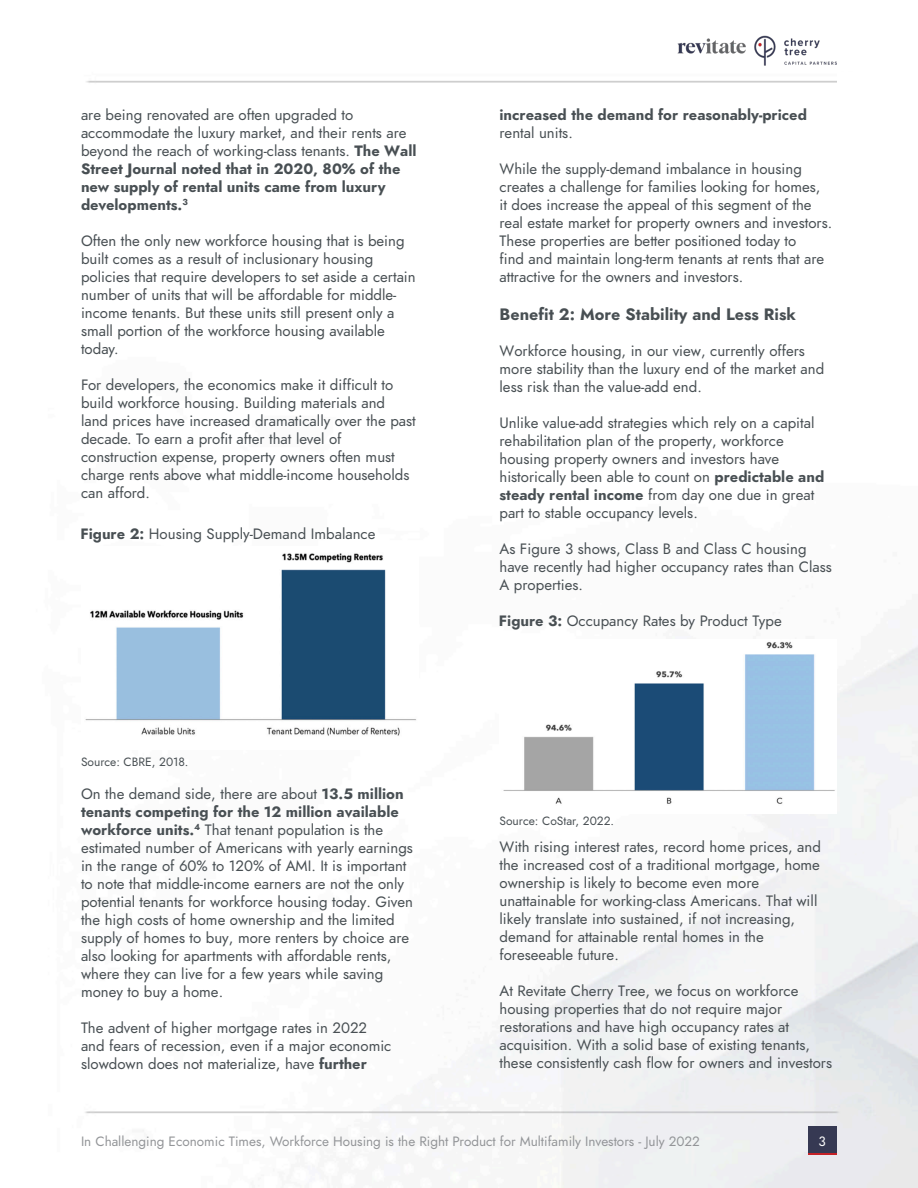
<style>
.page{position:relative;width:918px;height:1188px;background:#fff}
.page>*{position:absolute;margin:0;border:0;box-sizing:border-box;transform-origin:0 0}
.t1{font:700 16.5px "Jost";color:#484f53}
.t2{font:15px/18px "Jost";color:#484f53}
.t3{font:700 15px/18px "Jost";color:#484f53}
.t4{font:13.5px "Jost";color:#939598}
.t5{font:13.5px "Jost";color:#fafafa}
.t6{font:12px "Jost";color:#484f53}
.s1{font-weight:700}
.s2{font-weight:400}
</style>
<div class="page">
<img style="left:85px;top:80px;width:833px;height:1108px">
<img style="left:677px;top:35px;width:160px;height:31px">
<div style="left:837px;top:72px;width:81px;height:24px;background:#fff"></div>
<div style="left:808px;top:1127px;width:28px;height:28px;background:#363953"></div>
<hr style="left:808px;top:1153px;width:28px;height:2px;background:#c42127">
<div style="left:81px;top:546px;width:337px;height:204px;background:#fff"></div>
<img style="left:85px;top:553px;width:331px;height:183px">
<div style="left:500px;top:639px;width:337px;height:175px;background:#fff"></div>
<img style="left:503px;top:642px;width:332px;height:162px">
<p class="t2" style="left:81px;top:106px;width:337px">are being renovated are often upgraded to accommodate the luxury market, and their rents are beyond the reach of working-class tenants. <span class="s1">The Wall Street Journal noted that in 2020, 80% of the new supply of rental units came from luxury developments.</span><sup>3</sup></p>
<p class="t2" style="left:81px;top:232px;width:325px">Often the only new workforce housing that is being</p>
<p class="t2" style="left:81px;top:250px;width:294px">built comes as a result of inclusionary housing</p>
<p class="t2" style="left:81px;top:268px;width:336px">policies that require developers to set aside a certain</p>
<p class="t2" style="left:81px;top:286px;width:317px">number of units that will be affordable for middle-</p>
<p class="t2" style="left:81px;top:304px;width:315px">income tenants. But these units still present only a</p>
<p class="t2" style="left:81px;top:322px;width:305px">small portion of the workforce housing available</p>
<p class="t2" style="left:81px;top:340px;width:39px">today.</p>
<p class="t2" style="left:81px;top:376px;width:314px">For developers, the economics make it difficult to</p>
<p class="t2" style="left:81px;top:394px;width:306px">build workforce housing. Building materials and</p>
<p class="t2" style="left:81px;top:412px;width:336px">land prices have increased dramatically over the past</p>
<p class="t2" style="left:81px;top:430px;width:330px">decade. To earn a profit after that level of construction expense, property owners often must charge rents above what middle-income households can afford.</p>
<p class="t2" style="left:80px;top:525px;width:297px"><span class="s1">Figure 2:</span> Housing Supply-Demand Imbalance</p>
<p class="t6" style="left:81px;top:754px;width:109px">Source: CBRE, 2018.</p>
<p class="t2" style="left:81px;top:785px;width:334px">On the demand side, there are about <span class="s1">13.5 million tenants competing for the 12 million available workforce units.</span><sup>4</sup> That tenant population is the estimated number of Americans with yearly earnings in the range of 60% to 120% of AMI. It is important to note that middle-income earners are not the only potential tenants for workforce housing today. Given the high costs of home ownership and the limited supply of homes to buy, more renters by choice are also looking for apartments with affordable rents, where they can live for a few years while saving money to buy a home.</p>
<p class="t2" style="left:81px;top:1019px;width:312px">The advent of higher mortgage rates in 2022 and fears of recession, even if a major economic slowdown does not materialize, have <span class="s1">further</span></p>
<p class="t3" style="left:500px;top:106px;width:309px">increased the demand for reasonably-priced <span class="s2">rental units.</span></p>
<p class="t2" style="left:500px;top:160px;width:334px">While the supply-demand imbalance in housing creates a challenge for families looking for homes,<br>it does increase the appeal of this segment of the real estate market for property owners and investors.<br>These properties are better positioned today to<br>find and maintain long-term tenants at rents that are attractive for the owners and investors.</p>
<p class="t1" style="left:500px;top:303px;width:298px">Benefit 2: More Stability and Less Risk</p>
<p class="t2" style="left:500px;top:342px;width:326px">Workforce housing, in our view, currently offers more stability than the luxury end of the market and less risk than the value-add end.</p>
<p class="t2" style="left:500px;top:414px;width:316px">Unlike value-add strategies which rely on a capital</p>
<p class="t2" style="left:500px;top:432px;width:326px">rehabilitation plan of the property, workforce housing property owners and investors have historically been able to count on <span class="s1">predictable and steady rental income</span> from day one due in great part to stable occupancy levels.</p>
<p class="t2" style="left:500px;top:540px;width:334px">As Figure 3 shows, Class B and Class C housing have recently had higher occupancy rates than Class<br>A properties.</p>
<p class="t2" style="left:499px;top:612px;width:284px"><span class="s1">Figure 3:</span> Occupancy Rates by Product Type</p>
<p class="t6" style="left:500px;top:813px;width:116px">Source: CoStar, 2022.</p>
<p class="t2" style="left:500px;top:838px;width:323px">With rising interest rates, record home prices, and the increased cost of a traditional mortgage, home</p>
<p class="t2" style="left:500px;top:874px;width:319px">ownership is likely to become even more unattainable for working-class Americans. That will likely translate into sustained, if not increasing, demand for attainable rental homes in the foreseeable future.</p>
<p class="t2" style="left:500px;top:982px;width:334px">At Revitate Cherry Tree, we focus on workforce housing properties that do not require major restorations and have high occupancy rates at acquisition. With a solid base of existing tenants, these consistently cash flow for owners and investors</p>
<p class="t4" style="left:81px;top:1132px;width:620px">In Challenging Economic Times, Workforce Housing is the Right Product for Multifamily Investors - July 2022</p>
<p class="t5" style="left:819px;top:1132px;width:9px">3</p>
</div>
